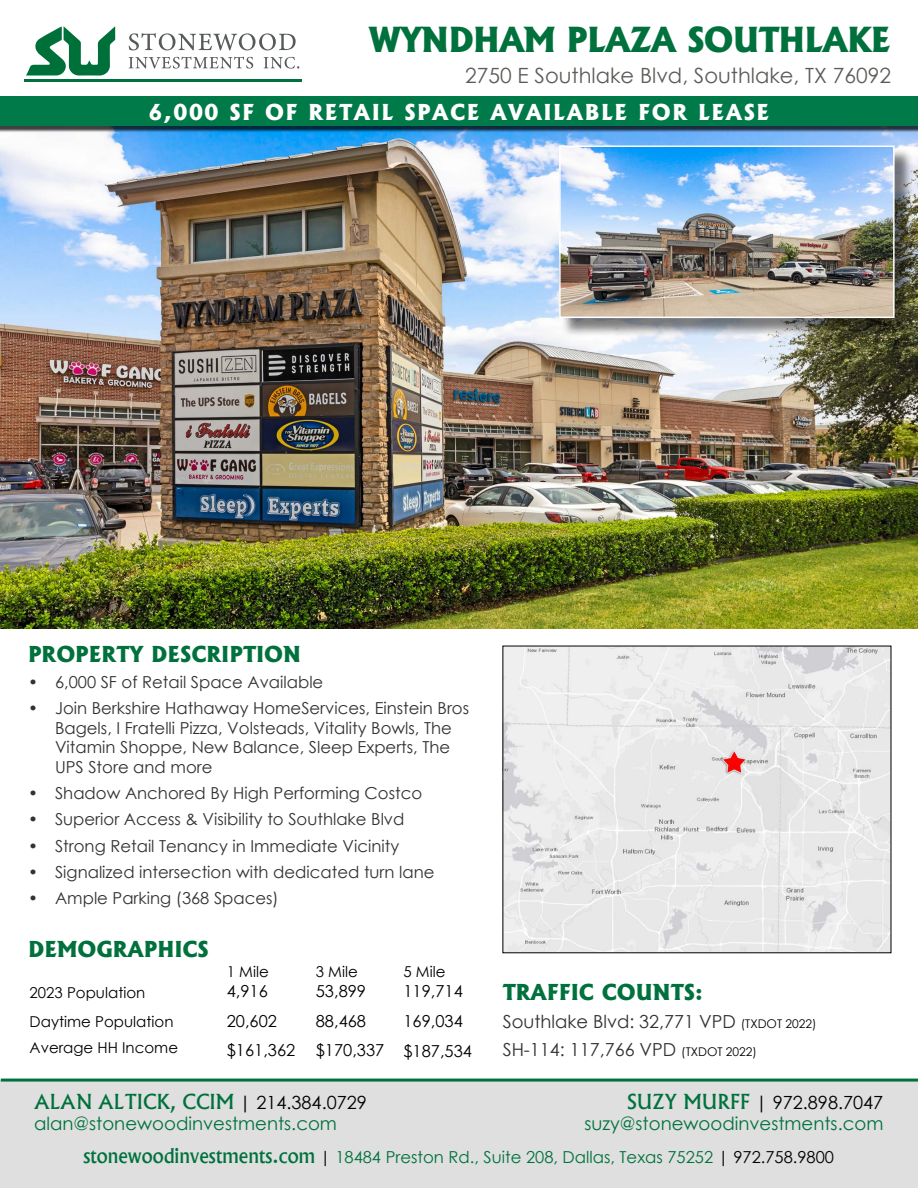
<style>
.page{position:relative;width:918px;height:1188px;background:#fff}
.page>*{position:absolute;margin:0;border:0;box-sizing:border-box;transform-origin:0 0}
.t1{font:800 33px "Albertus";letter-spacing:-.025em;color:#00713d}
.t2{font:800 21px "Albertus";color:#00713d}
.t3{font:800 21px "Albertus";letter-spacing:.075em;color:#fff}
.t4{font:21px "Century Gothic";color:#5b5d58}
.t5{font:500 19.8px "Albertus";color:#00713d}
.t6{font:18.15px/21.8px "Century Gothic";color:#00713d;text-align:right}
.t7{font:18px/28.3px "Century Gothic";color:#323232}
.t8{font:16.5px/19.5px "Century Gothic";color:#323232}
.t9{font:16.5px "Century Gothic";color:#00713d}
.t10{font:16.5px/29.5px "Century Gothic";color:#000}
.t11{font:15px/26.7px "Century Gothic";color:#000}
.s1{font-family:"Century Gothic";font-weight:400;font-size:18.15px;color:#000}
.s2{font-size:12px;color:#000}
.s3{font-family:"Albertus";font-weight:500;font-size:19.8px}
.s4{color:#000}
</style>
<div class="page">
<img style="left:1px;top:133px;width:917px;height:495px">
<div style="left:0;top:0;width:7px;height:306px;background:#000;opacity:.75"></div>
<svg style="left:0;top:0;width:1px;height:299px"></svg>
<div style="left:0;top:1080px;width:918px;height:108px;background:#dedfde"></div>
<div style="left:0;top:98px;width:918px;height:35px;background:#000;opacity:.75"></div>
<div style="left:0;top:96px;width:918px;height:30px;background:#007a49"></div>
<svg style="left:26px;top:26px;width:89px;height:50px"></svg>
<svg style="left:129px;top:33px;width:167px;height:17px"></svg>
<svg style="left:129px;top:57px;width:124px;height:12px"></svg>
<svg style="left:264px;top:57px;width:35px;height:12px"></svg>
<hr style="left:24px;top:79px;width:278px;height:3px;background:#00703c">
<hr style="left:1px;top:1079px;width:917px;height:3px;background:#00713d">
<img style="left:505px;top:648px;width:384px;height:303px">
<div style="left:561px;top:148px;width:352px;height:189px;background:#000;opacity:.5"></div>
<img style="left:562px;top:149px;width:330px;height:166px">
<div style="left:559px;top:146px;width:336px;height:172px;border:2px solid #fff"></div>
<h1 class="t1" style="left:369px;top:19px;width:524px">WYNDHAM PLAZA SOUTHLAKE</h1>
<p class="t4" style="left:465px;top:61px;width:427px">2750 E Southlake Blvd, Southlake, TX 76092</p>
<p class="t3" style="left:149px;top:99px;width:622px">6,000 SF OF RETAIL SPACE AVAILABLE FOR LEASE</p>
<p class="t2" style="left:28px;top:641px;width:274px">PROPERTY DESCRIPTION</p>
<p class="t8" style="left:28px;top:672px;width:297px">• 6,000 SF of Retail Space Available</p>
<p class="t8" style="left:55px;top:698px;width:416px;text-indent:-27px">• Join Berkshire Hathaway HomeServices, Einstein Bros Bagels, I Fratelli Pizza, Volsteads, Vitality Bowls, The Vitamin Shoppe, New Balance, Sleep Experts, The UPS Store and more</p>
<p class="t8" style="left:28px;top:783px;width:396px">• Shadow Anchored By High Performing Costco</p>
<p class="t8" style="left:28px;top:809px;width:378px">• Superior Access &amp; Visibility to Southlake Blvd</p>
<p class="t8" style="left:28px;top:836px;width:373px">• Strong Retail Tenancy in Immediate Vicinity</p>
<p class="t8" style="left:28px;top:862px;width:408px">• Signalized intersection with dedicated turn lane</p>
<p class="t8" style="left:28px;top:888px;width:252px">• Ample Parking (368 Spaces)</p>
<p class="t2" style="left:28px;top:935px;width:182px">DEMOGRAPHICS</p>
<p class="t11" style="left:227px;top:958px;width:44px">1 Mile</p>
<p class="t11" style="left:316px;top:958px;width:43px">3 Mile</p>
<p class="t11" style="left:403px;top:958px;width:43px">5 Mile</p>
<p class="t11" style="left:30px;top:979px;width:117px">2023 Population</p>
<p class="t10" style="left:227px;top:976px;width:70px">4,916<br>20,602 $161,362</p>
<p class="t10" style="left:316px;top:976px;width:70px">53,899<br>88,468 $170,337</p>
<p class="t10" style="left:403px;top:976px;width:70px">119,714<br>169,034 $187,534</p>
<p class="t11" style="left:30px;top:1008px;width:150px">Daytime Population<br>Average HH Income</p>
<p class="t5" style="left:34px;top:1089px;width:334px">ALAN ALTICK, CCIM <span class="s1">| 214.384.0729</span></p>
<p class="t6" style="left:34px;top:1113px;width:304px">alan@stonewoodinvestments.com</p>
<p class="t2" style="left:503px;top:978px;width:202px">TRAFFIC COUNTS:</p>
<p class="t7" style="left:503px;top:1007px;width:315px">Southlake Blvd: 32,771 VPD <span class="s2">(TXDOT 2022)<br></span>SH-114: 117,766 VPD <span class="s2">(TXDOT 2022)</span></p>
<p class="t6" style="left:584px;top:1091px;width:301px"><span class="s3">SUZY MURFF</span> <span class="s4">| 972.898.7047 </span>suzy@stonewoodinvestments.com</p>
<p class="t9" style="left:83px;top:1145px;width:752px"><span class="s3">stonewoodinvestments.com</span> <span class="s4">|</span> 18484 Preston Rd., Suite 208, Dallas, Texas 75252 <span class="s4">| 972.758.9800</span></p>
</div>
